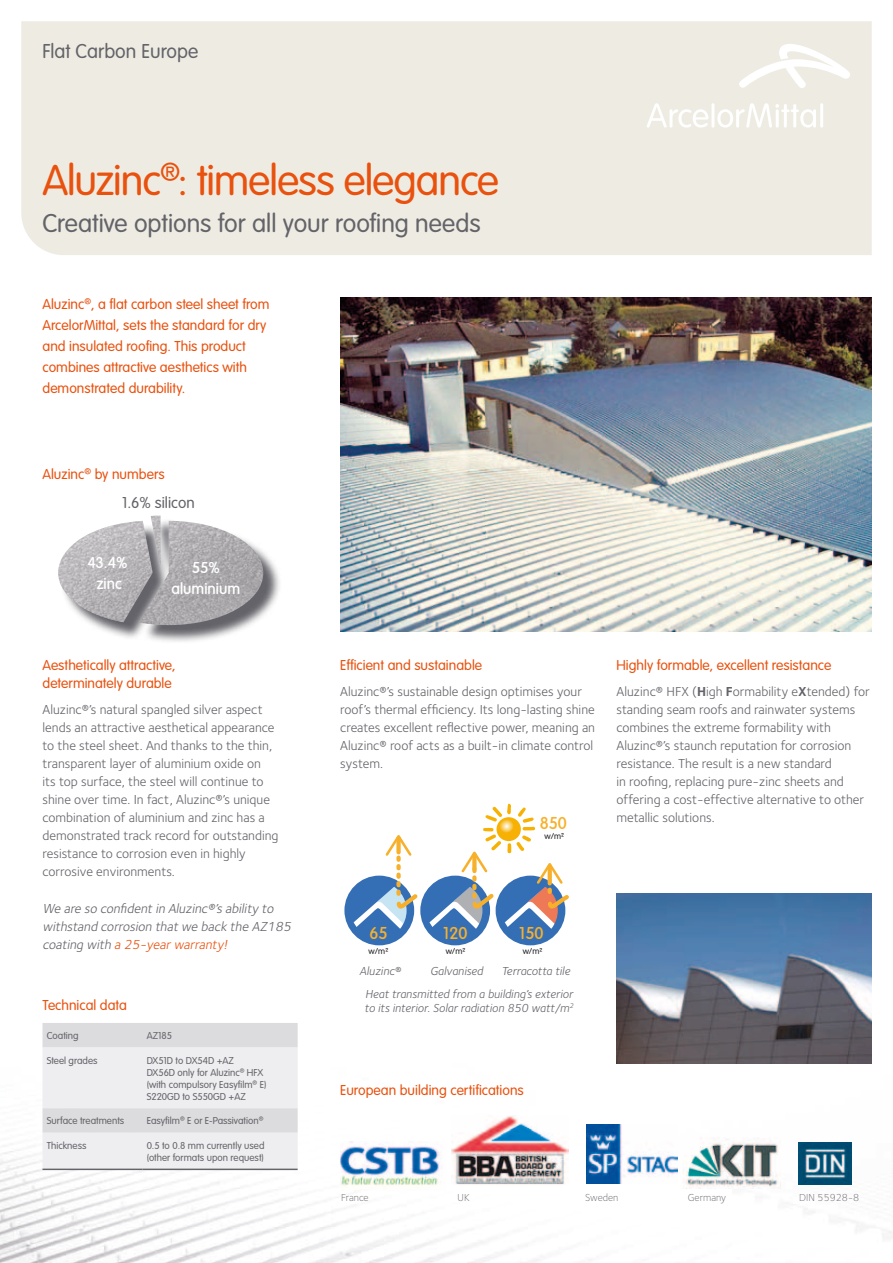
<style>
.page{position:relative;width:893px;height:1263px;background:#fff}
.page>*{position:absolute;margin:0;border:0;box-sizing:border-box;transform-origin:0 0}
.t1{font:300 45px "VAG2";letter-spacing:-.02em;color:#e9510e}
.t2{font:300 27px "VAG2";color:#646369}
.t3{font:300 21px "VAG2";color:#646369}
.t4{font:500 18px "VAG2";color:#f7b02c}
.t5{font:500 16.5px/21px "VAG2";color:#fff;text-align:center}
.t6{font:300 16.5px "VAG2";color:#646369}
.t7{font:300 15px/21px "VAG2";color:#e9510e}
.t8{font:13.5px/18px "Foundry Sterling Book CE";color:#646369}
.t9{font:italic 13.5px/18px "Foundry Sterling Book CE";color:#646369}
.t10{font:12px/23px "Foundry Sterling Book Italic CE";color:#646369;text-align:right}
.t11{font:300 10.5px/12px "VAG2";color:#646369}
.t12{font:10.5px "Foundry Sterling Light CE";color:#646369}
.t13{font:300 9px "VAG2";color:#1c1d21}
.s1{color:#e9510e}
.s2{font-family:"Foundry Sterling";font-weight:700}
</style>
<div class="page">
<div style="left:21px;top:21px;width:851px;height:234px;background:#eeece2"></div>
<img style="left:0;top:1063px;width:893px;height:200px">
<img style="left:340px;top:298px;width:532px;height:333px">
<img style="left:617px;top:893px;width:255px;height:170px">
<svg style="left:94px;top:552px;width:186px;height:90px"></svg>
<img style="left:58px;top:516px;width:205px;height:109px">
<img style="left:680px;top:1134px;width:100px;height:54px">
<img style="left:340px;top:1142px;width:106px;height:48px">
<img style="left:452px;top:1115px;width:117px;height:71px">
<img style="left:798px;top:1142px;width:54px;height:42px">
<img style="left:586px;top:1125px;width:91px;height:58px">
<svg style="left:344px;top:804px;width:225px;height:141px"></svg>
<svg style="left:43px;top:1023px;width:255px;height:145px;background:#e8e7e9"></svg>
<hr style="left:43px;top:1168px;width:99px;height:2px;background:#646369">
<hr style="left:142px;top:1168px;width:156px;height:2px;background:#646369">
<svg style="left:739px;top:44px;width:111px;height:44px"></svg>
<hr style="left:711px;top:103px;width:3px;height:25px;background:#fff;border-radius:2px">
<svg style="left:647px;top:103px;width:61px;height:25px"></svg>
<hr style="left:820px;top:103px;width:3px;height:25px;background:#fff;border-radius:2px">
<svg style="left:717px;top:103px;width:99px;height:25px"></svg>
<h3 class="t3" style="left:43px;top:39px;width:157px">Flat Carbon Europe</h3>
<h1 class="t1" style="left:43px;top:156px;width:458px">Aluzinc®: timeless elegance</h1>
<h2 class="t2" style="left:43px;top:208px;width:440px">Creative options for all your roofing needs</h2>
<p class="t7" style="left:43px;top:293px;width:229px">Aluzinc®, a flat carbon steel sheet from ArcelorMittal, sets the standard for dry and insulated roofing. This product combines attractive aesthetics with demonstrated durability.</p>
<p class="t7" style="left:43px;top:463px;width:124px">Aluzinc® by numbers</p>
<p class="t6" style="left:122px;top:494px;width:74px">1.6% silicon</p>
<p class="t5" style="left:87px;top:553px;width:42px">43.4% zinc</p>
<p class="t5" style="left:171px;top:557px;width:70px">55% aluminium</p>
<p class="t7" style="left:43px;top:656px;width:135px;line-height:18px">Aesthetically attractive, determinately durable</p>
<p class="t8" style="left:43px;top:701px;width:238px">Aluzinc®’s natural spangled silver aspect lends an attractive aesthetical appearance to the steel sheet. And thanks to the thin, transparent layer of aluminium oxide on<br>its top surface, the steel will continue to shine over time. In fact, Aluzinc®’s unique combination of aluminium and zinc has a demonstrated track record for outstanding resistance to corrosion even in highly corrosive environments.</p>
<p class="t9" style="left:43px;top:899px;width:253px">We are so confidentin Aluzinc®’s ability to withstand corrosion thatwe back the AZ185 coating with <span class="s1">a 25-yearwarranty !</span></p>
<p class="t7" style="left:340px;top:655px;width:143px">Efficient and sustainable</p>
<p class="t8" style="left:340px;top:683px;width:256px">Aluzinc®’s sustainable design optimises your roof’s thermal efficiency. Its long-lasting shine creates excellent reflective power, meaning an Aluzinc® roof acts as a built-in climate control system.</p>
<h3 class="t4" style="left:540px;top:813px;width:28px">850</h3>
<p class="t13" style="left:544px;top:832px;width:21px">w/m²</p>
<h3 class="t4" style="left:369px;top:923px;width:20px">65</h3>
<h3 class="t4" style="left:441px;top:923px;width:28px">120</h3>
<h3 class="t4" style="left:517px;top:923px;width:28px">150</h3>
<p class="t13" style="left:369px;top:946px;width:21px">w/m²</p>
<p class="t13" style="left:446px;top:946px;width:21px">w/m²</p>
<p class="t13" style="left:523px;top:946px;width:21px">w/m²</p>
<p class="t10" style="left:360px;top:959px;width:43px">Aluzinc®</p>
<p class="t10" style="left:430px;top:959px;width:55px">Galvanised</p>
<p class="t10" style="left:365px;top:959px;width:209px">Terracotta tile<br>Heat transmitted from a building’s exterior</p>
<p class="t7" style="left:43px;top:995px;width:86px">Technical data</p>
<p class="t10" style="left:365px;top:996px;width:210px">to its interior. Solar radiation 850 watt/m<sup>2</sup></p>
<p class="t11" style="left:47px;top:1030px;width:33px">Coating</p>
<p class="t11" style="left:147px;top:1030px;width:27px">AZ185</p>
<p class="t11" style="left:47px;top:1054px;width:52px">Steel grades</p>
<p class="t11" style="left:147px;top:1054px;width:121px">DX51D to DX54D +AZ<br>DX56D only for Aluzinc® HFX (with compulsory Easyfilm® E)<br>S220GD to S550GD +AZ</p>
<p class="t11" style="left:47px;top:1115px;width:79px">Surface treatments</p>
<p class="t11" style="left:147px;top:1115px;width:118px">Easyfilm® E or E-Passivation®</p>
<p class="t11" style="left:47px;top:1139px;width:41px">Thickness</p>
<p class="t11" style="left:147px;top:1139px;width:119px">0.5 to 0.8 mm currently used (other formats upon request)</p>
<p class="t7" style="left:340px;top:1080px;width:185px">European building certifications</p>
<p class="t7" style="left:617px;top:655px;width:216px">Highly formable, excellent resistance</p>
<p class="t8" style="left:617px;top:683px;width:255px">Aluzinc® HFX (<span class="s2">H</span>igh <span class="s2">F</span>ormability e<span class="s2">X</span>tended) for standing seam roofs and rainwater systems combines the extreme formability with Aluzinc®’s staunch reputation for corrosion resistance. The result is a new standard<br>in roofing, replacing pure-zinc sheets and offering a cost-effective alternative to other metallic solutions.</p>
<p class="t12" style="left:341px;top:1191px;width:29px">France</p>
<p class="t12" style="left:458px;top:1191px;width:13px">UK</p>
<p class="t12" style="left:585px;top:1191px;width:35px">Sweden</p>
<p class="t12" style="left:688px;top:1191px;width:40px">Germany</p>
<p class="t12" style="left:799px;top:1191px;width:61px">DIN 55928-8</p>
</div>
